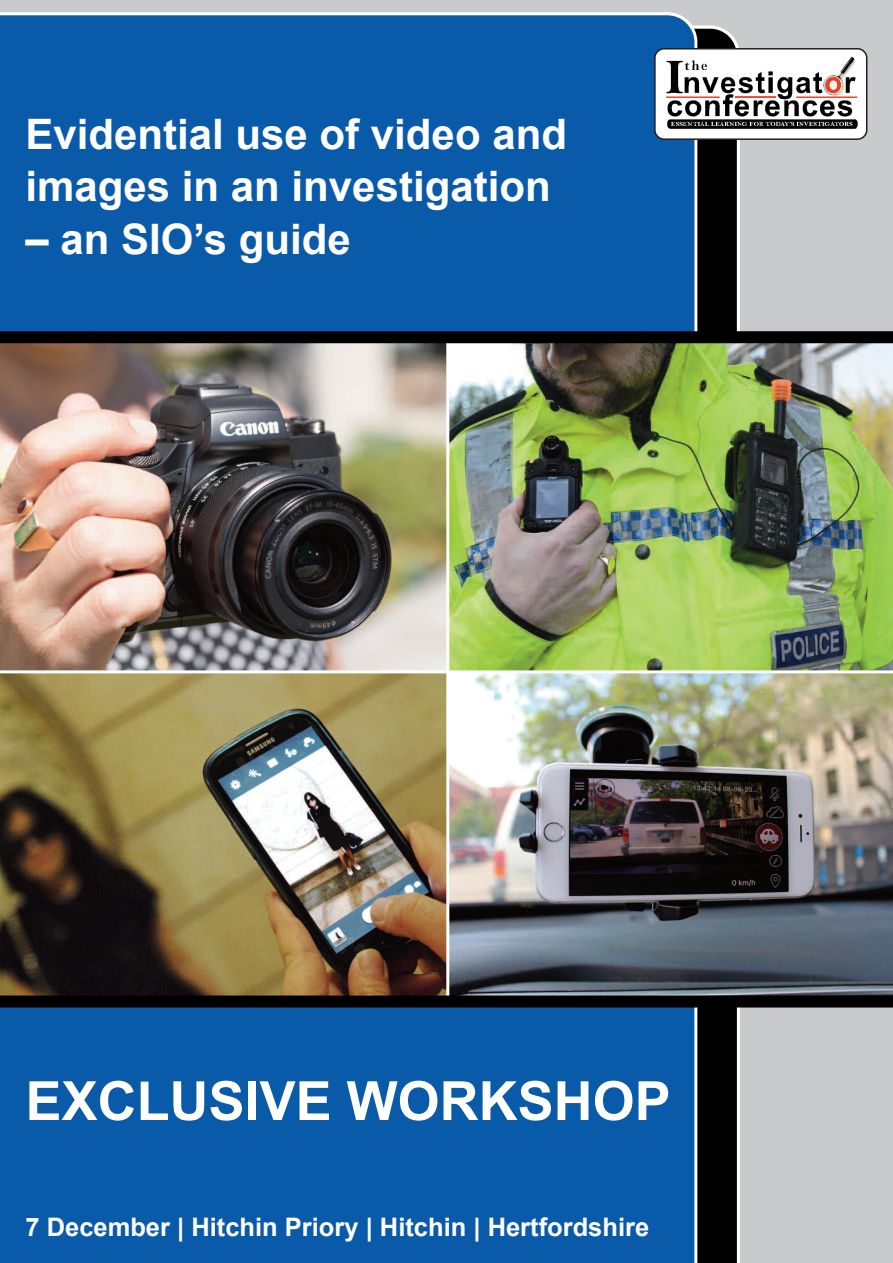
<style>
.page{position:relative;width:893px;height:1263px;background:#c9cacc}
.page>*{position:absolute;margin:0;border:0;box-sizing:border-box;transform-origin:0 0}
.t1{font:700 54px "Arial";color:#fff}
.t2{font:700 42px/52.5px "Arial";color:#fff}
.t3{font:700 25.5px "Arial";color:#fff}
</style>
<div class="page">
<svg style="left:697px;top:1007px;width:43px;height:256px;background:#141414"></svg>
<div style="left:0;top:1007px;width:697px;height:256px;background:#0a5aaa"></div>
<svg style="left:697px;top:26px;width:43px;height:305px;background:#1a1a1a"></svg>
<div style="left:0;top:12px;width:697px;height:319px;background:#0a5aaa"></div>
<svg style="left:654px;top:48px;width:213px;height:92px;background:#b6b3b2"></svg>
<img style="left:0;top:343px;width:446px;height:327px">
<img style="left:449px;top:343px;width:444px;height:327px">
<img style="left:0;top:673px;width:446px;height:322px">
<img style="left:449px;top:673px;width:444px;height:322px">
<hr style="left:0;top:670px;width:893px;height:3px;background:#fff">
<hr style="left:446px;top:342px;width:3px;height:660px;background:#fff">
<div style="left:0;top:331px;width:893px;height:12px;background:#000"></div>
<div style="left:0;top:995px;width:893px;height:12px;background:#000"></div>
<p class="t2" style="left:26px;top:108px;width:543px">Evidential use of video and images in an investigation</p>
<p class="t2" style="left:26px;top:213px;width:327px">– an SIO’s guide</p>
<p class="t1" style="left:26px;top:1071px;width:647px">EXCLUSIVE WORKSHOP</p>
<p class="t3" style="left:26px;top:1212px;width:625px">7 December | Hitchin Priory | Hitchin | Hertfordshire</p>
</div>
